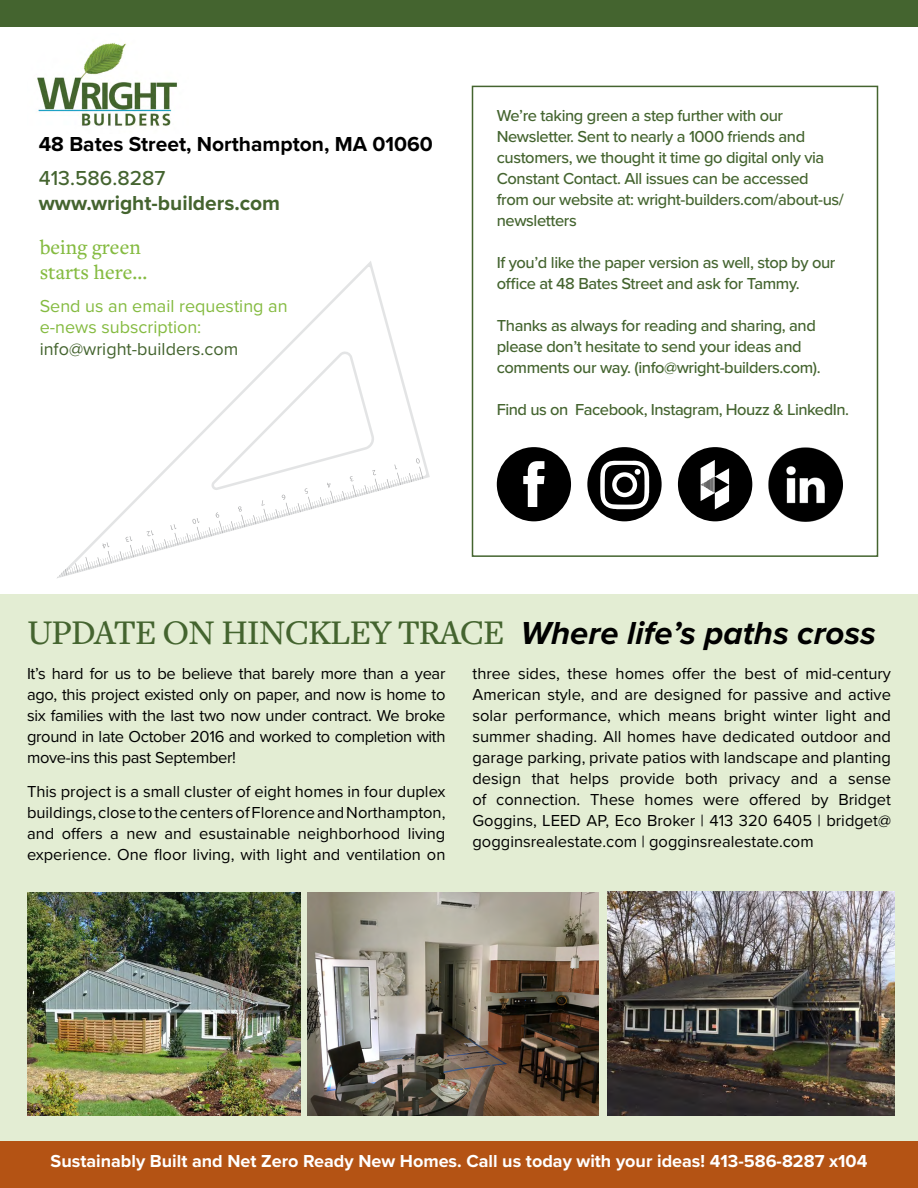
<style>
.page{position:relative;width:918px;height:1188px;background:#fff}
.page>*{position:absolute;margin:0;border:0;box-sizing:border-box;transform-origin:0 0}
.t1{font:500 36px "Freight Text Pro";letter-spacing:-.03em;color:#44642f}
.t2{font:700 21px "Proxima Nova";color:#000}
.t3{font:500 21px/25.2px "Freight Text Pro";color:#85bb41}
.t4{font:700 21px "Proxima Nova";color:#44642f}
.t5{font:500 21px "Proxima Nova";color:#44642f}
.t6{font:700 18px "Proxima Nova";color:#fff}
.t7{font:18px/21.6px "Proxima Nova";color:#85bb41}
.t8{font:18px "Proxima Nova";color:#44642f}
.t9{font:16.5px/21px "Proxima Nova";color:#000;text-align:justify}
.t10{font:500 16.5px/21px "Proxima Nova";letter-spacing:-.025em;color:#44642f}
.s1{font-family:"Proxima Nova";font-weight:700;font-style:italic;font-size:33px;color:#000}
</style>
<div class="page">
<div style="left:0;top:594px;width:918px;height:594px;background:#e3edd3"></div>
<svg style="left:57px;top:261px;width:373px;height:317px"></svg>
<svg style="left:58px;top:458px;width:365px;height:120px"></svg>
<div style="left:0;top:0;width:918px;height:27px;background:#44642f"></div>
<img style="left:37px;top:42px;width:141px;height:84px">
<div style="left:0;top:1141px;width:918px;height:47px;background:#b45314"></div>
<hr style="left:917px;top:1141px;width:1px;height:47px;background:#44642f">
<img style="left:27px;top:893px;width:274px;height:222px">
<img style="left:608px;top:892px;width:286px;height:223px">
<img style="left:307px;top:893px;width:291px;height:222px">
<div style="left:472px;top:86px;width:406px;height:471px;border:2px solid #44642f"></div>
<svg style="left:678px;top:447px;width:74px;height:74px"></svg>
<img style="left:769px;top:447px;width:74px;height:74px">
<svg style="left:497px;top:447px;width:74px;height:74px"></svg>
<svg style="left:587px;top:447px;width:75px;height:74px"></svg>
<p class="t2" style="left:39px;top:129px;width:396px">48 Bates Street, Northampton, MA 01060</p>
<p class="t5" style="left:39px;top:162px;width:128px">413.586.8287</p>
<p class="t4" style="left:39px;top:188px;width:243px">www.wright-builders.com</p>
<p class="t3" style="left:40px;top:234px;width:109px">being green starts here...</p>
<p class="t7" style="left:40px;top:294px;width:249px">Send us an email requesting an e-news subscription:</p>
<p class="t8" style="left:40px;top:336px;width:200px">info@wright-builders.com</p>
<p class="t10" style="left:497px;top:104px;width:349px">We’re taking green a step further with our Newsletter. Sent to nearly a 1000 friends and customers, we thought it time go digital only via Constant Contact. All issues can be accessed from our website at: wright-builders.com/about-us/ newsletters</p>
<p class="t10" style="left:497px;top:251px;width:340px">If you’d like the paper version as well, stop by our office at 48 Bates Street and ask for Tammy.</p>
<p class="t10" style="left:497px;top:314px;width:325px">Thanks as always for reading and sharing, and please don’t hesitate to send your ideas and comments our way. (info@wright-builders.com).</p>
<p class="t10" style="left:497px;top:398px;width:354px">Find us on Facebook, Instagram, Houzz &amp; LinkedIn.</p>
<h1 class="t1" style="left:27px;top:609px;width:851px">UPDATE ON HINCKLEY TRACE <span class="s1">Where life’s paths cross</span></h1>
<p class="t9" style="left:27px;top:662px;width:420px">It’s hard for us to be believe that barely more than a year ago, this project existed only on paper, and now is home to six families with the last two now under contract. We broke ground in late October 2016 and worked to completion with move-ins this past September!</p>
<p class="t9" style="left:27px;top:780px;width:420px">This project is a small cluster of eight homes in four duplex buildings, close to the centers of Florence and Northampton, and offers a new and esustainable neighborhood living experience. One floor living, with light and ventilation on</p>
<p class="t9" style="left:472px;top:662px;width:420px">three sides, these homes offer the best of mid-century American style, and are designed for passive and active solar performance, which means bright winter light and summer shading. All homes have dedicated outdoor and garage parking, private patios with landscape and planting design that helps provide both privacy and a sense of connection. These homes were offered by Bridget Goggins, LEED AP, Eco Broker | 413 320 6405 | bridget@ gogginsrealestate.com | gogginsrealestate.com</p>
<p class="t6" style="left:51px;top:1148px;width:818px">Sustainably Built and Net Zero Ready New Homes. Call us today with your ideas! 413-586-8287 x104</p>
</div>
